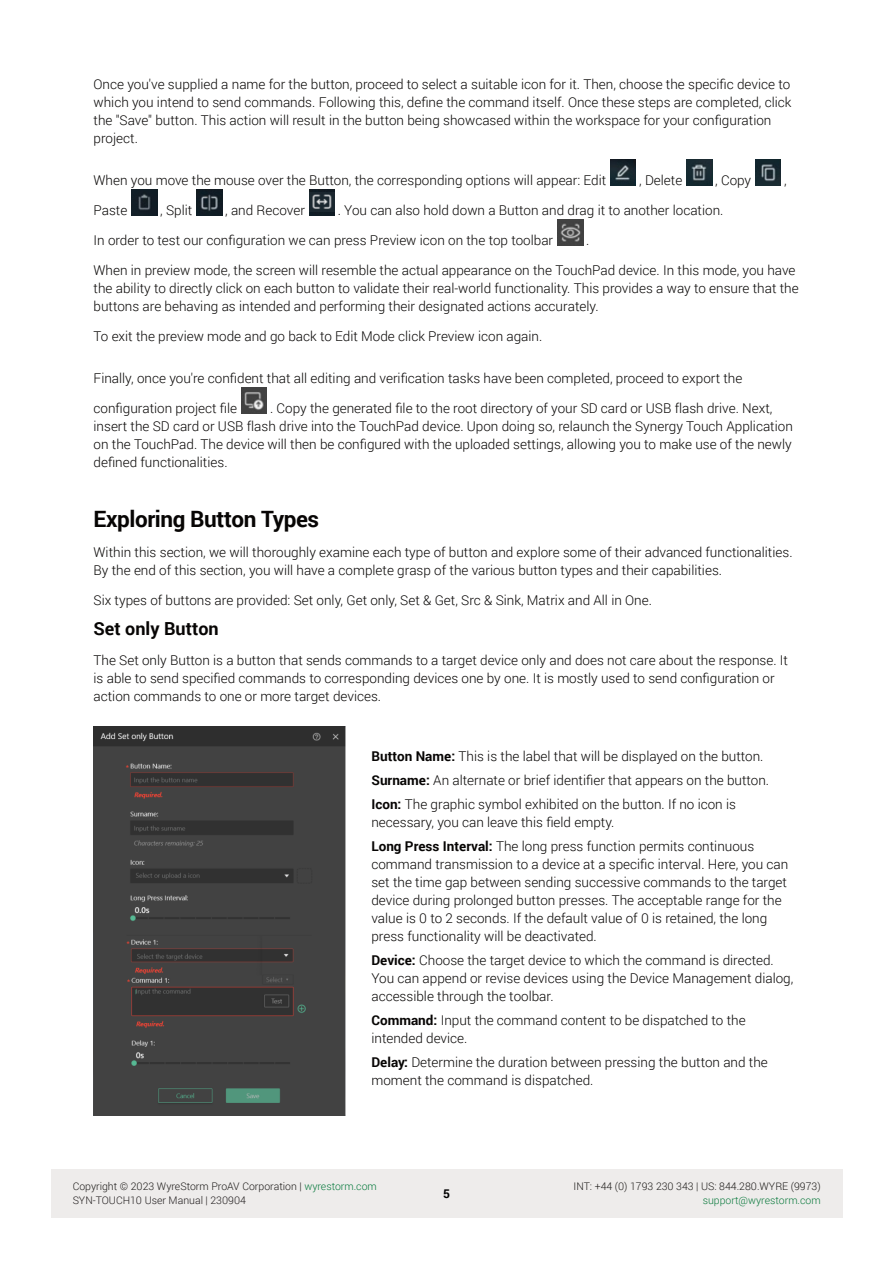
<style>
.page{position:relative;width:893px;height:1263px;background:#fff}
.page>*{position:absolute;margin:0;border:0;box-sizing:border-box;transform-origin:0 0}
.t1{font:700 22.5px "Roboto";letter-spacing:-.02em;color:#070504}
.t2{font:700 18px "Roboto";color:#070504}
.t3{font:300 13.5px/18px "Roboto";color:#070504}
.t4{font:700 12px "Roboto";color:#000}
.t5{font:300 10.5px/13.5px "Roboto";color:#1e1c1a}
.t6{font:300 10.5px "Roboto";color:#0b7a3d}
.s1{font-weight:700}
.s2{color:#077a3d}
.s3{color:#211d1e}
</style>
<div class="page">
<div style="left:51px;top:1169px;width:791px;height:48px;background:#eeeceb"></div>
<img style="left:610px;top:159px;width:26px;height:26px">
<img style="left:686px;top:159px;width:26px;height:26px">
<img style="left:755px;top:159px;width:26px;height:26px">
<img style="left:131px;top:189px;width:26px;height:26px">
<img style="left:196px;top:189px;width:26px;height:26px">
<img style="left:557px;top:219px;width:26px;height:26px">
<img style="left:241px;top:387px;width:26px;height:26px">
<img style="left:309px;top:189px;width:26px;height:26px">
<img style="left:310px;top:193px;width:24px;height:19px">
<img style="left:94px;top:727px;width:252px;height:388px">
<p class="t3" style="left:94px;top:75px;width:699px">Once you've supplied a name for the button, proceed to select a suitable icon for it. Then, choose the specific device to which you intend to send commands. Following this, define the command itself. Once these steps are completed, click the "Save" button. This action will result in the button being showcased within the workspace for your configuration project.</p>
<p class="t3" style="left:94px;top:171px;width:514px">When you move the mouse over the Button, the corresponding options will appear: Edit</p>
<p class="t3" style="left:639px;top:171px;width:45px">, Delete</p>
<p class="t3" style="left:715px;top:171px;width:38px">, Copy</p>
<p class="t3" style="left:784px;top:171px;width:4px">,</p>
<p class="t3" style="left:94px;top:201px;width:35px">Paste</p>
<p class="t3" style="left:160px;top:201px;width:34px">, Split</p>
<p class="t3" style="left:225px;top:201px;width:81px">, and Recover</p>
<p class="t3" style="left:338px;top:201px;width:387px">. You can also hold down a Button and drag it to another location.</p>
<p class="t3" style="left:94px;top:231px;width:461px">In order to test our configuration we can press Preview icon on the top toolbar</p>
<p class="t3" style="left:586px;top:231px;width:5px">.</p>
<p class="t3" style="left:94px;top:261px;width:707px">When in preview mode, the screen will resemble the actual appearance on the TouchPad device. In this mode, you have the ability to directly click on each button to validate their real-world functionality. This provides a way to ensure that the buttons are behaving as intended and performing their designated actions accurately.</p>
<p class="t3" style="left:94px;top:327px;width:450px">To exit the preview mode and go back to Edit Mode click Preview icon again.</p>
<p class="t3" style="left:94px;top:369px;width:650px">Finally, once you're confident that all editing and verification tasks have been completed, proceed to export the</p>
<p class="t3" style="left:94px;top:399px;width:145px">configuration project file</p>
<p class="t3" style="left:94px;top:399px;width:701px;text-indent:177px">. Copy the generated file to the root directory of your SD card or USB flash drive. Next, insert the SD card or USB flash drive into the TouchPad device. Upon doing so, relaunch the Synergy Touch Application on the TouchPad. The device will then be configured with the uploaded settings, allowing you to make use of the newly defined functionalities.</p>
<h1 class="t1" style="left:94px;top:503px;width:227px">Exploring Button Types</h1>
<p class="t3" style="left:94px;top:543px;width:700px">Within this section, we will thoroughly examine each type of button and explore some of their advanced functionalities.<br>By the end of this section, you will have a complete grasp of the various button types and their capabilities.</p>
<p class="t3" style="left:94px;top:591px;width:560px">Six types of buttons are provided: Set only, Get only, Set &amp; Get, Src &amp; Sink, Matrix and All in One.</p>
<h2 class="t2" style="left:94px;top:616px;width:127px">Set only Button</h2>
<p class="t3" style="left:94px;top:651px;width:696px">The Set only Button is a button that sends commands to a target device only and does not care about the response. It is able to send specified commands to corresponding devices one by one. It is mostly used to send configuration or action commands to one or more target devices.</p>
<p class="t3" style="left:371px;top:744px;width:399px;line-height:24px"><span class="s1">Button Name:</span> This is the label that will be displayed on the button.<br><span class="s1">Surname:</span> An alternate or brief identifier that appears on the button.<br><span class="s1">Icon:</span> The graphic symbol exhibited on the button. If no icon is</p>
<p class="t3" style="left:371px;top:810px;width:384px;line-height:24px">necessary, you can leave this field empty.<br><span class="s1">Long Press Interval:</span> The long press function permits continuous</p>
<p class="t3" style="left:371px;top:855px;width:418px">command transmission to a device at a specific interval. Here, you can set the time gap between sending successive commands to the target device during prolonged button presses. The acceptable range for the value is 0 to 2 seconds. If the default value of 0 is retained, the long press functionality will be deactivated.</p>
<p class="t3" style="left:371px;top:951px;width:423px"><span class="s1">Device:</span> Choose the target device to which the command is directed.<br>You can append or revise devices using the Device Management dialog, accessible through the toolbar.</p>
<p class="t3" style="left:371px;top:1011px;width:376px"><span class="s1">Command:</span> Input the command content to be dispatched to the intended device.</p>
<p class="t3" style="left:371px;top:1053px;width:398px"><span class="s1">Delay:</span> Determine the duration between pressing the button and the moment the command is dispatched.</p>
<p class="t5" style="left:73px;top:1179px;width:306px">Copyright © 2023 WyreStorm ProAV Corporation | <span class="s2">wyrestorm.com<br></span><span class="s3">SYN-TOUCH10 User Manual | 230904</span></p>
<p class="t4" style="left:443px;top:1185px;width:8px">5</p>
<p class="t5" style="left:574px;top:1179px;width:249px">INT: +44 (0) 1793 230 343 | US: 844.280.WYRE (9973)</p>
<p class="t6" style="left:703px;top:1192px;width:120px">support@wyrestorm.com</p>
</div>
